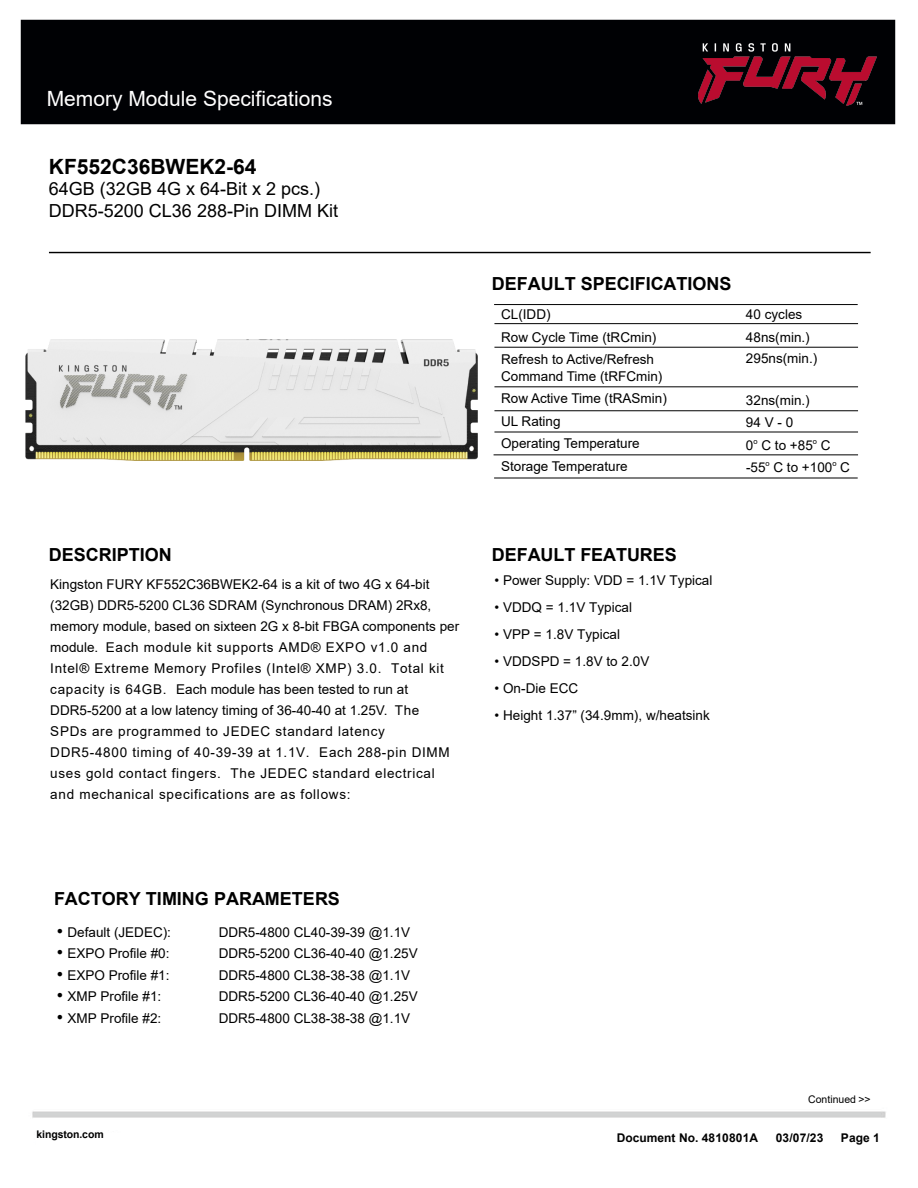
<style>
.page{position:relative;width:918px;height:1188px;background:#fff}
.page>*{position:absolute;margin:0;border:0;box-sizing:border-box;transform-origin:0 0}
.t1{font:21px "Arial";color:#fff}
.t2{font:700 21px "Arial";color:#000}
.t3{font:700 18px "Arial";color:#000}
.t4{font:18px/21.6px "Arial";color:#000}
.t5{font:13.5px/22.5px "Arial";color:#000}
.t6{font:13.5px/21px "Arial";letter-spacing:.05em;color:#000}
.t7{font:700 12px "Arial";color:#000}
.t8{font:700 10.5px "Arial";letter-spacing:-.01em;color:#000}
.t9{font:10.5px "Arial";color:#000}
.s1{font-family:"Times New Roman";font-size:18px}
</style>
<div class="page">
<div style="left:20px;top:19px;width:876px;height:106px;background:#000104"></div>
<img style="left:698px;top:43px;width:179px;height:63px">
<hr style="left:49px;top:252px;width:822px;height:1px;background:#000">
<hr style="left:494px;top:323px;width:364px;height:1px;background:#000">
<hr style="left:494px;top:347px;width:364px;height:1px;background:#000">
<hr style="left:494px;top:386px;width:364px;height:1px;background:#000">
<hr style="left:494px;top:410px;width:364px;height:1px;background:#000">
<hr style="left:494px;top:478px;width:364px;height:1px;background:#000">
<hr style="left:494px;top:432px;width:364px;height:1px;background:#000">
<hr style="left:494px;top:455px;width:364px;height:1px;background:#000">
<hr style="left:494px;top:304px;width:364px;height:1px;background:#000">
<img style="left:26px;top:339px;width:451px;height:122px">
<h1 class="t1" style="left:47px;top:84px;width:287px">Memory Module Specifications</h1>
<h1 class="t2" style="left:49px;top:152px;width:209px">KF552C36BWEK2-64</h1>
<h2 class="t4" style="left:49px;top:178px;width:291px">64GB (32GB 4G x 64-Bit x 2 pcs.)<br>DDR5-5200 CL36 288-Pin DIMM Kit</h2>
<h2 class="t3" style="left:49px;top:542px;width:125px">DESCRIPTION</h2>
<p class="t6" style="left:50px;top:574px;width:410px">Kingston FURY KF552C36BWEK2-64 is a kit of two 4G x 64-bit (32GB) DDR5-5200 CL36 SDRAM (Synchronous DRAM) 2Rx8, memory module, based on sixteen 2G x 8-bit FBGA components per module. Each module kit supports AMD® EXPO v1.0 and Intel® Extreme Memory Profiles (Intel® XMP) 3.0. Total kit capacity is 64GB. Each module has been tested to run at DDR5-5200 at a low latency timing of 36-40-40 at 1.25V. The SPDs are programmed to JEDEC standard latency DDR5-4800 timing of 40-39-39 at 1.1V. Each 288-pin DIMM uses gold contact fingers. The JEDEC standard electrical and mechanical specifications are as follows:</p>
<h2 class="t3" style="left:492px;top:271px;width:241px">DEFAULT SPECIFICATIONS</h2>
<p class="t5" style="left:501px;top:303px;width:157px">CL(IDD)<br>Row Cycle Time (tRCmin)<br>Refresh to Active/Refresh</p>
<p class="t5" style="left:501px;top:365px;width:167px">Command Time (tRFCmin)<br>Row Active Time (tRASmin)<br>UL Rating<br>Operating Temperature<br>Storage Temperature</p>
<p class="t5" style="left:746px;top:303px;width:65px">40 cycles<br>48ns(min.)</p>
<p class="t5" style="left:746px;top:347px;width:73px">295ns(min.)</p>
<p class="t5" style="left:746px;top:389px;width:106px">32ns(min.)<br>94 V - 0<br>0<sup>o</sup> C to +85<sup>o</sup> C -55<sup>o</sup> C to +100<sup>o</sup> C</p>
<h2 class="t3" style="left:492px;top:542px;width:186px">DEFAULT FEATURES</h2>
<p class="t5" style="left:495px;top:568px;width:219px">• Power Supply: VDD = 1.1V Typical</p>
<p class="t5" style="left:495px;top:595px;width:139px">• VDDQ = 1.1V Typical</p>
<p class="t5" style="left:495px;top:622px;width:127px">• VPP = 1.8V Typical</p>
<p class="t5" style="left:495px;top:649px;width:156px">• VDDSPD = 1.8V to 2.0V</p>
<p class="t5" style="left:495px;top:676px;width:85px">• On-Die ECC</p>
<p class="t5" style="left:495px;top:703px;width:217px">• Height 1.37” (34.9mm), w/heatsink</p>
<h2 class="t3" style="left:54px;top:886px;width:288px">FACTORY TIMING PARAMETERS</h2>
<p class="t5" style="left:57px;top:920px;width:116px"><span class="s1">•</span> Default (JEDEC):</p>
<p class="t5" style="left:219px;top:920px;width:193px">DDR5-4800 CL40-39-39 @1.1V</p>
<p class="t5" style="left:57px;top:942px;width:114px"><span class="s1">•</span> EXPO Profile #0:</p>
<p class="t5" style="left:219px;top:942px;width:201px">DDR5-5200 CL36-40-40 @1.25V</p>
<p class="t5" style="left:57px;top:964px;width:114px"><span class="s1">•</span> EXPO Profile #1:</p>
<p class="t5" style="left:219px;top:964px;width:193px">DDR5-4800 CL38-38-38 @1.1V</p>
<p class="t5" style="left:57px;top:985px;width:106px"><span class="s1">•</span> XMP Profile #1:</p>
<p class="t5" style="left:219px;top:985px;width:201px">DDR5-5200 CL36-40-40 @1.25V</p>
<p class="t5" style="left:57px;top:1007px;width:106px"><span class="s1">•</span> XMP Profile #2:</p>
<p class="t5" style="left:219px;top:1007px;width:193px">DDR5-4800 CL38-38-38 @1.1V</p>
<p class="t8" style="left:36px;top:1127px;width:69px">kingston.com</p>
<p class="t9" style="left:808px;top:1092px;width:64px">Continued &gt;&gt;</p>
<p class="t7" style="left:617px;top:1129px;width:143px">Document No. 4810801A</p>
<p class="t7" style="left:776px;top:1129px;width:49px">03/07/23</p>
<p class="t7" style="left:841px;top:1129px;width:40px">Page 1</p>
</div>
